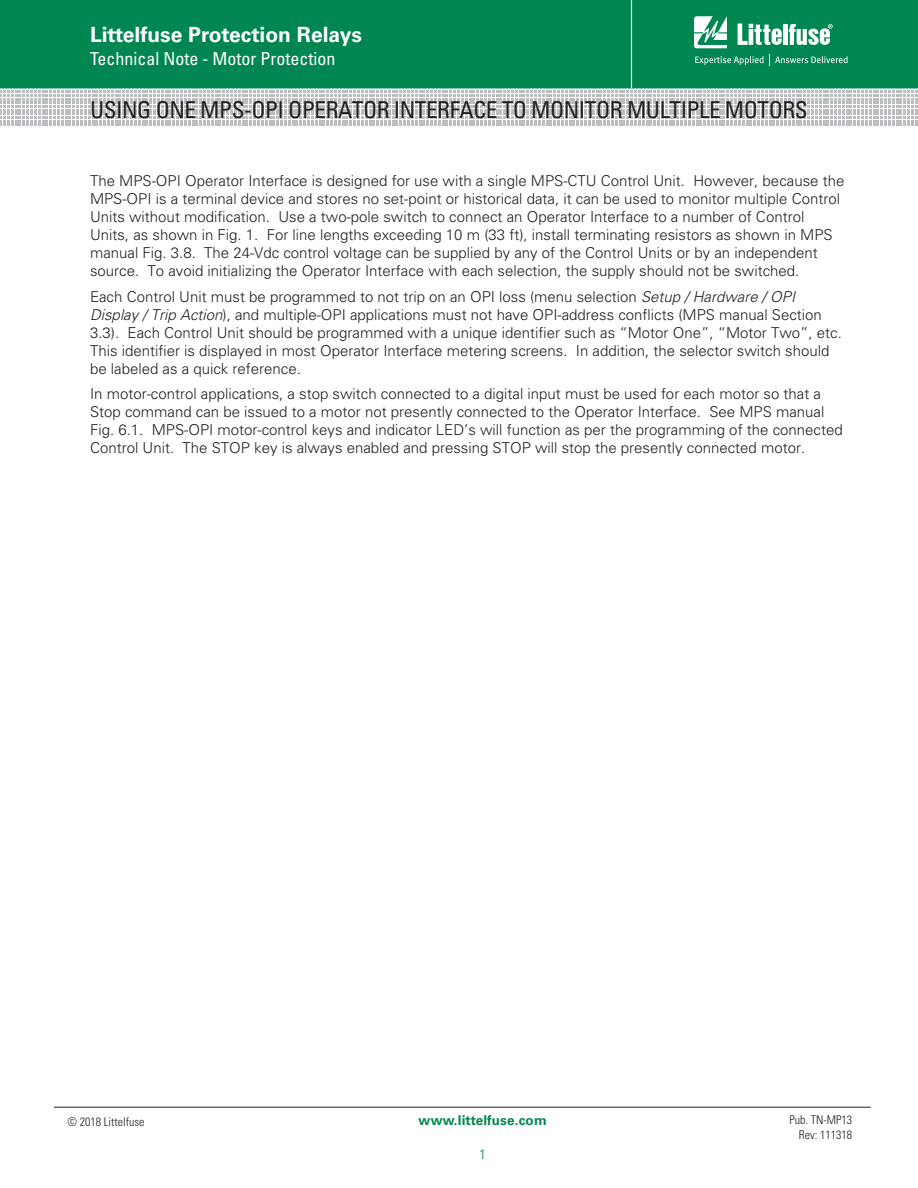
<style>
.page{position:relative;width:918px;height:1188px;background:#fff}
.page>*{position:absolute;margin:0;border:0;box-sizing:border-box;transform-origin:0 0}
.t1{font:condensed 23.25px "Univers LT Std";letter-spacing:-.02em;color:#231f20}
.t2{font:700 21px "Univers LT Std";color:#fff}
.t3{font:condensed 18px "Univers LT Std";color:#fff}
.SubTitleTOC{font:300 15px/18px "Univers LT Std";color:#231f20}
.t4{font:700 13.5px "Univers LT Std";letter-spacing:.01em;color:#008751}
.t5{font:300 13.5px "Univers LT Std";color:#008751}
.t6{font:300 condensed 12px/14.4px "Univers LT Std";color:#231f20;text-align:right}
.s1{font-style:italic}
</style>
<div class="page">
<div style="left:0;top:0;width:918px;height:88px;background:#008751"></div>
<hr style="left:631px;top:0;width:1px;height:88px;background:#fff">
<hr style="left:54px;top:1107px;width:817px;height:1px;background:#231f20">
<svg style="left:0;top:91px;width:917px;height:35px"></svg>
<svg style="left:694px;top:16px;width:33px;height:32px"></svg>
<hr style="left:783px;top:24px;width:4px;height:21px;background:#fff">
<svg style="left:789px;top:24px;width:44px;height:21px"></svg>
<svg style="left:738px;top:24px;width:44px;height:21px"></svg>
<svg style="left:695px;top:55px;width:153px;height:11px;background:#2e9c70"></svg>
<h2 class="t2" style="left:90px;top:22px;width:273px">Littelfuse Protection Relays</h2>
<p class="t3" style="left:90px;top:47px;width:247px">Technical Note - Motor Protection</p>
<h1 class="t1" style="left:90px;top:95px;width:719px">USING ONE MPS-OPI OPERATOR INTERFACE TO MONITOR MULTIPLE MOTORS</h1>
<p class="SubTitleTOC" style="left:90px;top:172px;width:756px">The MPS-OPI Operator Interface is designed for use with a single MPS-CTU Control Unit. However, because the MPS-OPI is a terminal device and stores no set-point or historical data, it can be used to monitor multiple Control Units without modification. Use a two-pole switch to connect an Operator Interface to a number of Control Units, as shown in Fig. 1. For line lengths exceeding 10 m (33 ft), install terminating resistors as shown in MPS manual Fig. 3.8. The 24-Vdc control voltage can be supplied by any of the Control Units or by an independent source. To avoid initializing the Operator Interface with each selection, the supply should not be switched.</p>
<p class="SubTitleTOC" style="left:90px;top:288px;width:753px">Each Control Unit must be programmed to not trip on an OPI loss (menu selection <span class="s1">Setup / Hardware / OPI Display / Trip Action</span>), and multiple-OPI applications must not have OPI-address conflicts (MPS manual Section 3.3). Each Control Unit should be programmed with a unique identifier such as “Motor One”, “Motor Two”, etc.<br>This identifier is displayed in most Operator Interface metering screens. In addition, the selector switch should be labeled as a quick reference.</p>
<p class="SubTitleTOC" style="left:90px;top:385px;width:754px">In motor-control applications, a stop switch connected to a digital input must be used for each motor so that a Stop command can be issued to a motor not presently connected to the Operator Interface. See MPS manual Fig. 6.1. MPS-OPI motor-control keys and indicator LED’s will function as per the programming of the connected Control Unit. The STOP key is always enabled and pressing STOP will stop the presently connected motor.</p>
<p class="t6" style="left:68px;top:1114px;width:78px">© 2018 Littelfuse</p>
<p class="t4" style="left:419px;top:1113px;width:130px">www.littelfuse.com</p>
<p class="t6" style="left:789px;top:1113px;width:64px">Pub. TN-MP13<br>Rev: 111318</p>
<p class="t5" style="left:479px;top:1146px;width:9px">1</p>
</div>
